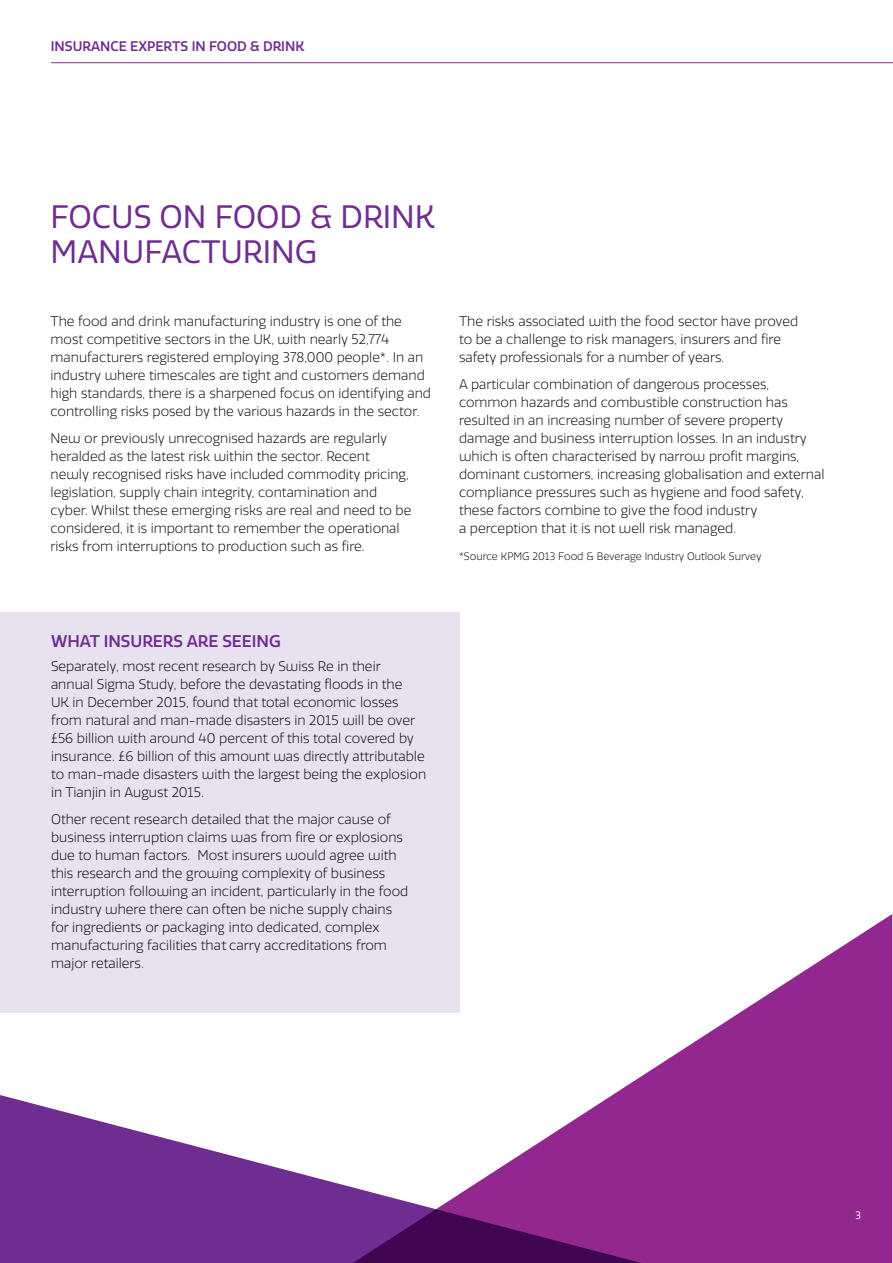
<style>
.page{position:relative;width:893px;height:1263px;background:#fff}
.page>*{position:absolute;margin:0;border:0;box-sizing:border-box;transform-origin:0 0}
.t1{font:31.5px/34.5px "RSA Sans";color:#6f2c91}
.t2{font:500 16.5px "RSA Sans";color:#6f2c91}
.t3{font:300 13.5px/18px "RSA Sans";color:#000}
.t4{font:500 13.5px "RSA Sans";color:#6f2c91}
.t5{font:300 10.5px "RSA Sans";color:#000}
.t6{font:10.5px "RSA Sans";color:#fff}
</style>
<div class="page">
<div style="left:0;top:612px;width:459px;height:401px;background:#e8e1f0"></div>
<svg style="left:0;top:1095px;width:223px;height:168px;fill:#6f2c91"></svg>
<svg style="left:223px;top:914px;width:669px;height:349px"></svg>
<hr style="left:51px;top:62px;width:842px;height:1px;background:#92278f">
<p class="t4" style="left:51px;top:38px;width:255px">INSURANCE EXPERTS IN FOOD &amp; DRINK</p>
<h1 class="t1" style="left:51px;top:200px;width:386px">FOCUS ON FOOD &amp; DRINK<br>MANUFACTURING</h1>
<p class="t3" style="left:51px;top:313px;width:382px">The food and drink manufacturing industry is one of the most competitive sectors in the UK, with nearly 52,774 manufacturers registered employing 378,000 people*. In an industry where timescales are tight and customers demand high standards, there is a sharpened focus on identifying and controlling risks posed by the various hazards in the sector.</p>
<p class="t3" style="left:51px;top:429px;width:362px">New or previously unrecognised hazards are regularly heralded as the latest risk within the sector. Recent newly recognised risks have included commodity pricing, legislation, supply chain integrity, contamination and cyber. Whilst these emerging risks are real and need to be considered, it is important to remember the operational risks from interruptions to production such as fire.</p>
<p class="t3" style="left:459px;top:313px;width:341px">The risks associated with the food sector have proved to be a challenge to risk managers, insurers and fire safety professionals for a number of years.</p>
<p class="t3" style="left:459px;top:375px;width:367px">A particular combination of dangerous processes, common hazards and combustible construction has resulted in an increasing number of severe property damage and business interruption losses. In an industry which is often characterised by narrow profit margins, dominant customers, increasing globalisation and external compliance pressures such as hygiene and food safety, these factors combine to give the food industry<br>a perception that it is not well risk managed.</p>
<p class="t5" style="left:459px;top:550px;width:304px">*Source KPMG 2013 Food &amp; Beverage Industry Outlook Survey</p>
<p class="t2" style="left:51px;top:631px;width:231px">WHAT INSURERS ARE SEEING</p>
<p class="t3" style="left:51px;top:657px;width:377px">Separately, most recent research by Swiss Re in their annual Sigma Study, before the devastating floods in the<br>UK in December 2015, found that total economic losses from natural and man-made disasters in 2015 will be over £56 billion with around 40 percent of this total covered by insurance. £6 billion of this amount was directly attributable to man-made disasters with the largest being the explosion in Tianjin in August 2015.</p>
<p class="t3" style="left:51px;top:810px;width:359px">Other recent research detailed that the major cause of business interruption claims was from fire or explosions due to human factors. Most insurers would agree with this research and the growing complexity of business interruption following an incident, particularly in the food industry where there can often be niche supply chains for ingredients or packaging into dedicated, complex manufacturing facilities that carry accreditations from major retailers.</p>
<p class="t6" style="left:855px;top:1209px;width:7px">3</p>
</div>
